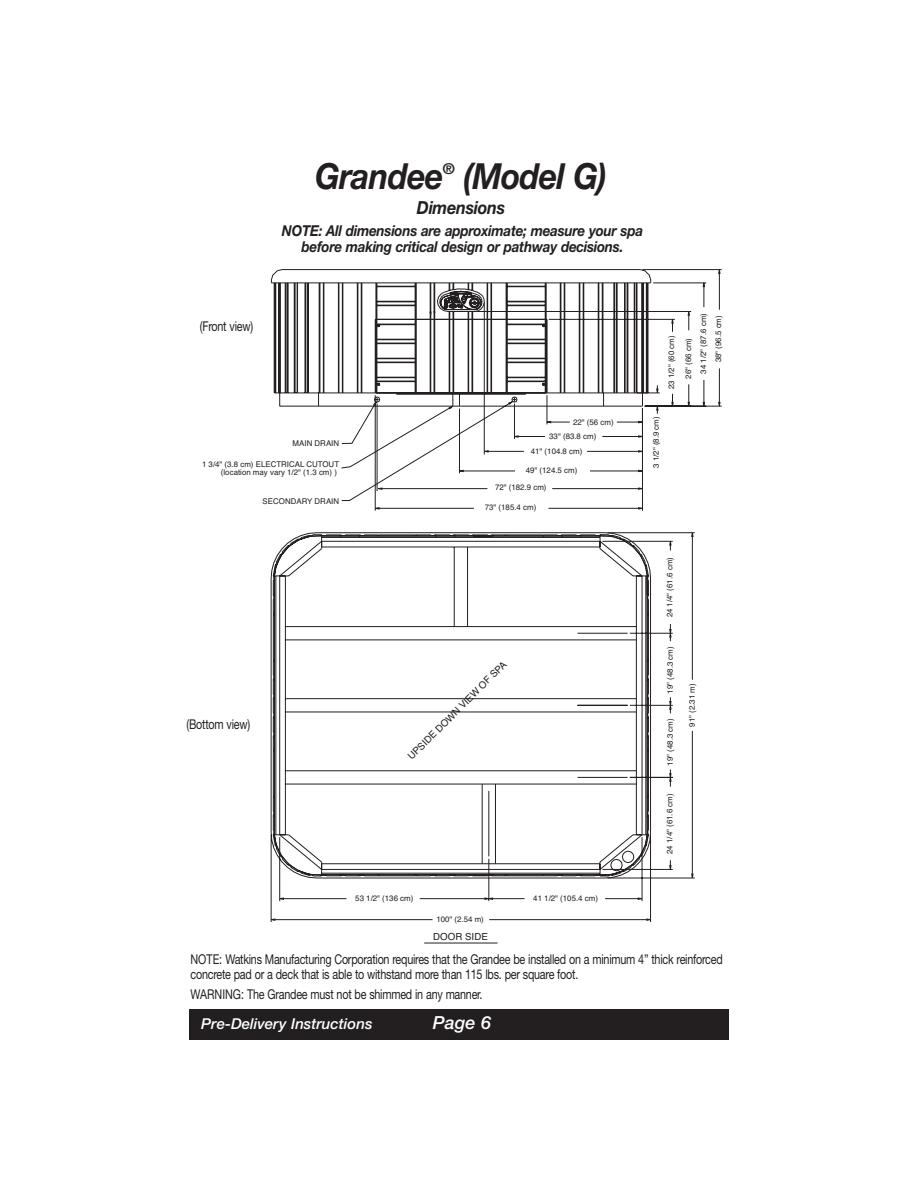
<style>
.page{position:relative;width:918px;height:1188px;background:#fff}
.page>*{position:absolute;margin:0;border:0;box-sizing:border-box;transform-origin:0 0}
.t1{font:italic 700 36px "Helvetica Neue";letter-spacing:-.02em;color:#231f20;scale:.9 1}
.t2{font:italic 700 18px "Helvetica Neue";letter-spacing:-.015em;color:#231f20;scale:.9 1}
.t3{font:italic 500 18px "Helvetica Neue";color:#fff}
.t4{font:italic 700 15px/16.5px "Helvetica Neue";letter-spacing:-.015em;color:#231f20;text-align:center;scale:.9 1}
.t5{font:italic 500 15px "Helvetica Neue";color:#fff}
.t6{font:italic 700 15px "Helvetica Neue";letter-spacing:-.015em;color:#231f20}
.t7{font:13.5px/15px "Helvetica Neue";letter-spacing:-.02em;color:#231f20;scale:.8 1}
.t8{font:9.75px "Helvetica";color:#231f20}
.t9{font:7.95px/17px "Helvetica";color:#231f20;text-align:right}
</style>
<div class="page">
<svg style="left:270px;top:855px;width:20px;height:66px"></svg>
<svg style="left:271px;top:269px;width:196px;height:631px"></svg>
<svg style="left:467px;top:577px;width:228px;height:345px"></svg>
<svg style="left:577px;top:636px;width:117px;height:285px"></svg>
<svg style="left:487px;top:269px;width:235px;height:367px"></svg>
<svg style="left:309px;top:269px;width:412px;height:308px"></svg>
<div style="left:189px;top:1009px;width:540px;height:31px;background:#231f20"></div>
<h3 class="t7" style="left:200px;top:320px;width:68px">(Front view)</h3>
<h1 class="t1" style="left:315px;top:163px;width:144px">Grandee</h1>
<h3 class="t6" style="left:443px;top:163px;width:13px">®</h3>
<h1 class="t1" style="left:464px;top:163px;width:161px">(Model G)</h1>
<h2 class="t2" style="left:417px;top:201px;width:99px">Dimensions</h2>
<h3 class="t4" style="left:282px;top:224px;width:403px">NOTE: All dimensions are approximate; measure your spa before making critical design or pathway decisions.</h3>
<p class="t9" style="left:697px;top:374px;width:62px;line-height:15px;rotate:-90deg">34 1/2" (87.6 cm)<br>38" (96.5 cm)</p>
<p class="t9" style="left:664px;top:379px;width:45px;text-align:left;text-indent:-11px;rotate:-90deg">23 1/2" (60 cm)<br>26" (66 cm)</p>
<p class="t9" style="left:293px;top:436px;width:48px">MAIN DRAIN</p>
<p class="t9" style="left:202px;top:460px;width:139px;line-height:8.6px">1 3/4" (3.8 cm) ELECTRICAL CUTOUT (location may vary 1/2" (1.3 cm) )</p>
<p class="t9" style="left:263px;top:494px;width:78px">SECONDARY DRAIN</p>
<p class="t9" style="left:573px;top:414px;width:42px">22" (56 cm)</p>
<p class="t9" style="left:648px;top:468px;width:53px;rotate:-90deg">3 1/2" (8.9 cm)</p>
<p class="t9" style="left:549px;top:429px;width:49px">33" (83.8 cm)</p>
<p class="t9" style="left:531px;top:443px;width:53px">41" (104.8 cm)</p>
<p class="t9" style="left:526px;top:463px;width:53px">49" (124.5 cm)</p>
<p class="t9" style="left:495px;top:480px;width:53px">72" (182.9 cm)</p>
<p class="t9" style="left:485px;top:500px;width:53px">73" (185.4 cm)</p>
<h3 class="t7" style="left:187px;top:718px;width:81px">(Bottom view)</h3>
<p class="t8" style="left:407px;top:755px;width:136px;rotate:-45deg">UPSIDE DOWN VIEW OF SPA</p>
<p class="t9" style="left:355px;top:890px;width:60px">53 1/2" (136 cm)</p>
<p class="t9" style="left:533px;top:890px;width:66px">41 1/2" (105.4 cm)</p>
<p class="t8" style="left:433px;top:933px;width:56px">DOOR SIDE</p>
<p class="t9" style="left:436px;top:912px;width:49px">100" (2.54 m)</p>
<p class="t9" style="left:662px;top:617px;width:62px;rotate:-90deg">24 1/4" (61.6 cm)</p>
<p class="t9" style="left:662px;top:694px;width:49px;rotate:-90deg">19" (48.3 cm)</p>
<p class="t9" style="left:662px;top:766px;width:49px;rotate:-90deg">19" (48.3 cm)</p>
<p class="t9" style="left:662px;top:854px;width:62px;rotate:-90deg">24 1/4" (61.6 cm)</p>
<p class="t9" style="left:684px;top:727px;width:45px;rotate:-90deg">91" (2.31 m)</p>
<h3 class="t7" style="left:190px;top:953px;width:667px">NOTE: Watkins Manufacturing Corporation requires that the Grandee be installed on a minimum 4” thick reinforced concrete pad or a deck that is able to withstand more than 115 lbs. per square foot.</h3>
<h3 class="t7" style="left:190px;top:988px;width:367px">WARNING: The Grandee must not be shimmed in any manner.</h3>
<h2 class="t3" style="left:201px;top:1016px;width:10px">x</h2>
<h2 class="t3" style="left:482px;top:1016px;width:10px">x</h2>
<h3 class="t5" style="left:201px;top:1018px;width:173px">Pre-Delivery Instructions</h3>
<h2 class="t3" style="left:433px;top:1016px;width:60px">Page 6</h2>
</div>
